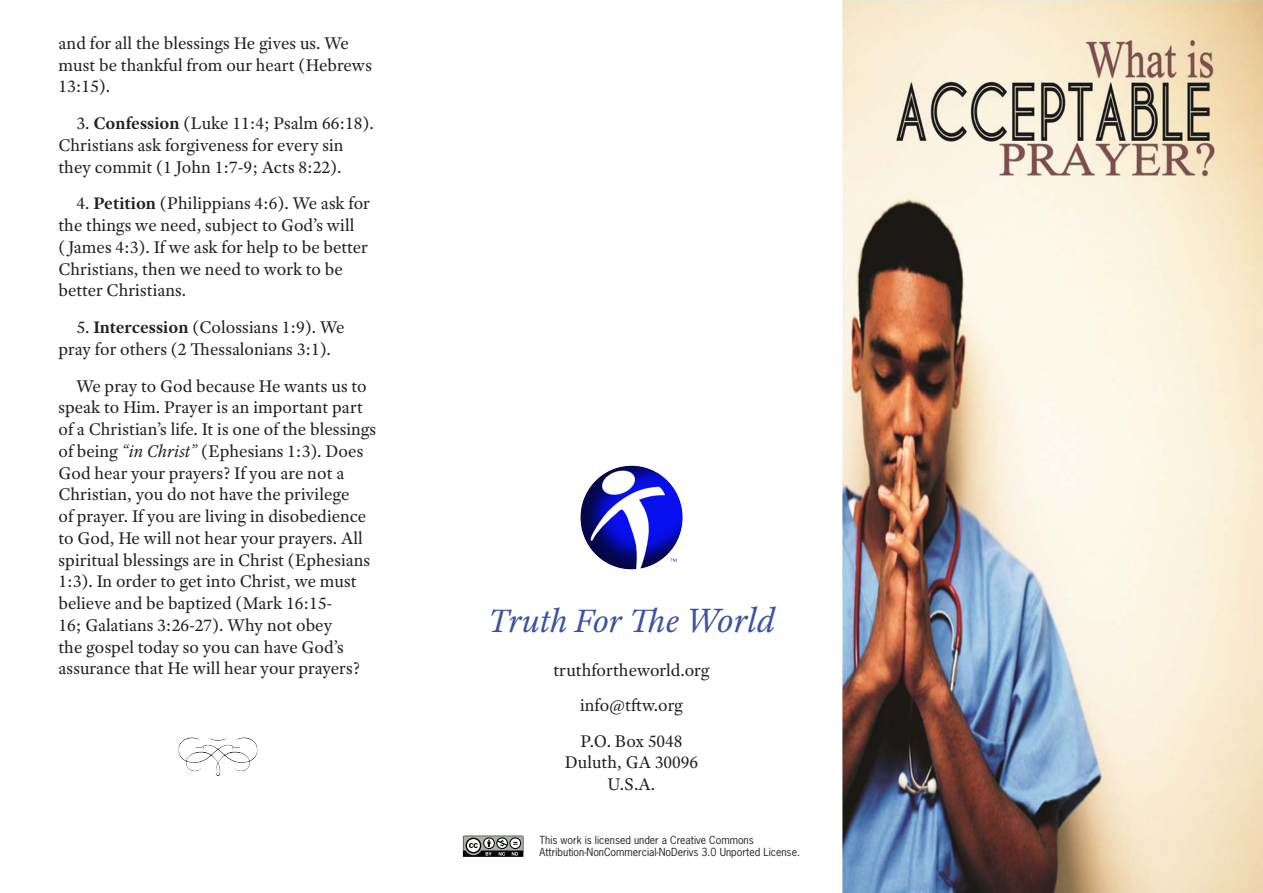
<style>
.page{position:relative;width:1263px;height:893px;background:#fff}
.page>*{position:absolute;margin:0;border:0;box-sizing:border-box;transform-origin:0 0}
.t1{font:italic 34.5px "Adobe Text Pro";letter-spacing:-.005em;color:#3a53a3}
.tractText{font:18px/21.8px "Adobe Text Pro";color:#231f20}
.t2{font:10.5px/12.6px "News Gothic Std";color:#231f20}
.s1{font-weight:700}
.s2{font-style:italic}
.s3{font-size:36px}
</style>
<div class="page">
<img style="left:842px;top:0;width:421px;height:893px">
<img style="left:580px;top:465px;width:103px;height:105px">
<svg style="left:463px;top:836px;width:61px;height:21px"></svg>
<img style="left:178px;top:737px;width:80px;height:38px">
<p class="tractText" style="left:58px;top:32px;width:315px">and for all the blessings He gives us. We must be thankful from our heart (Hebrews<br>13:15).</p>
<p class="tractText" style="left:58px;top:112px;width:317px;text-indent:18px">3. <span class="s1">Confession</span> (Luke 11:4; Psalm 66:18).<br>Christians ask forgiveness for every sin they commit (1 John 1:7-9; Acts 8:22).</p>
<p class="tractText" style="left:58px;top:192px;width:313px;text-indent:18px">4. <span class="s1">Petition</span> (Philippians 4:6). We ask for the things we need, subject to God’s will<br>( James 4:3). If we ask for help to be better Christians, then we need to work to be better Christians.</p>
<p class="tractText" style="left:58px;top:316px;width:287px;text-indent:18px">5. <span class="s1">Intercession</span> (Colossians 1:9). We pray for others (2 Thessalonians 3:1).</p>
<p class="tractText" style="left:58px;top:375px;width:319px;text-indent:18px">We pray to God because He wants us to speak to Him. Prayer is an important part of a Christian’s life. It is one of the blessings of being <span class="s2">“in Christ”</span> (Ephesians 1:3). Does God hear your prayers? If you are not a Christian, you do not have the privilege<br>of prayer. If you are living in disobedience to God, He will not hear your prayers. All spiritual blessings are in Christ (Ephesians 1:3). In order to get into Christ, we must believe and be baptized (Mark 16:15-<br>16; Galatians 3:26-27). Why not obey<br>the gospel today so you can have God’s assurance that He will hear your prayers?</p>
<p class="t1" style="left:488px;top:599px;width:289px">Truth For The <span class="s3">World</span></p>
<p class="tractText" style="left:553px;top:659px;width:158px">truthfortheworld.org</p>
<p class="tractText" style="left:580px;top:694px;width:104px">info@tftw.org</p>
<p class="tractText" style="left:580px;top:730px;width:104px">P.O. Box 5048</p>
<p class="tractText" style="left:565px;top:751px;width:135px">Duluth, GA 30096</p>
<p class="tractText" style="left:608px;top:773px;width:49px">U.S.A.</p>
<p class="t2" style="left:540px;top:833px;width:262px">This work is licensed under a Creative Commons<br>Attribution-NonCommercial-NoDerivs 3.0 Unported License.</p>
</div>
